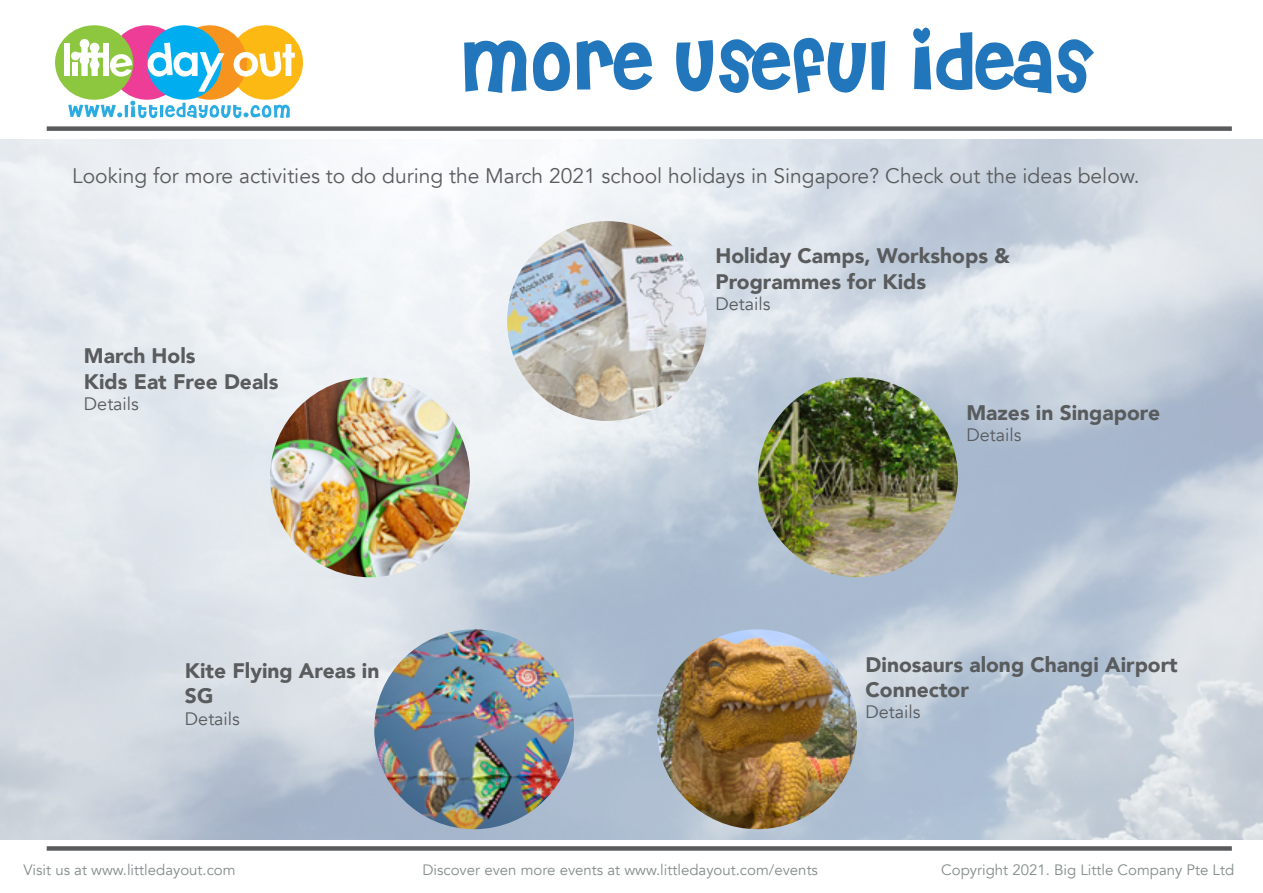
<style>
.page{position:relative;width:1263px;height:893px;background:#fff}
.page>*{position:absolute;margin:0;border:0;box-sizing:border-box;transform-origin:0 0}
.t1{font:72px "Cheri";color:#2276bc}
.t2{font:900 21px/25.2px "Avenir";color:#595b5d}
.t3{font:21px "Avenir";color:#595b5d}
.t4{font:18px "Avenir";color:#595b5d}
.t5{font:15px "Avenir";color:#848d8c}
</style>
<div class="page">
<div style="left:229px;top:25px;width:74px;height:75px;background:#fdb913;border-radius:50%"></div>
<div style="left:173px;top:25px;width:74px;height:75px;background:#f7941e;border-radius:50%"></div>
<div style="left:110px;top:25px;width:74px;height:75px;background:#ee3d96;border-radius:50%"></div>
<div style="left:55px;top:25px;width:78px;height:75px;background:#8dc63f;border-radius:50%"></div>
<div style="left:147px;top:25px;width:74px;height:75px;background:#00aeef;border-radius:50%"></div>
<div style="left:64px;top:44px;width:6px;height:32px;background:#fff"></div>
<svg style="left:71px;top:39px;width:32px;height:37px"></svg>
<div style="left:103px;top:44px;width:6px;height:32px;background:#fff"></div>
<svg style="left:110px;top:54px;width:22px;height:23px"></svg>
<svg style="left:147px;top:43px;width:78px;height:49px"></svg>
<svg style="left:234px;top:44px;width:61px;height:33px"></svg>
<svg style="left:68px;top:101px;width:222px;height:17px"></svg>
<div style="left:47px;top:126px;width:1185px;height:5px;background:#595b5d"></div>
<div style="left:47px;top:846px;width:1185px;height:5px;background:#595b5d"></div>
<img style="left:0;top:139px;width:1263px;height:700px">
<img style="left:507px;top:221px;width:200px;height:200px;border-radius:100px">
<img style="left:758px;top:377px;width:200px;height:200px;border-radius:100px">
<img style="left:270px;top:377px;width:200px;height:200px;border-radius:100px">
<img style="left:374px;top:629px;width:200px;height:200px;border-radius:100px">
<img style="left:657px;top:629px;width:200px;height:200px;border-radius:100px">
<h1 class="t1" style="left:456px;top:28px;width:631px">MORE USEFUL IDEAS</h1>
<p class="t3" style="left:72px;top:163px;width:1069px">Looking for more activities to do during the March 2021 school holidays in Singapore? Check out the ideas below.</p>
<p class="t2" style="left:84px;top:343px;width:196px">March Hols<br>Kids Eat Free Deals</p>
<p class="t4" style="left:84px;top:393px;width:56px">Details</p>
<p class="t2" style="left:185px;top:657px;width:196px">Kite Flying Areas in<br>SG</p>
<p class="t4" style="left:185px;top:708px;width:56px">Details</p>
<p class="t2" style="left:715px;top:243px;width:296px">Holiday Camps, Workshops &amp;<br>Programmes for Kids</p>
<p class="t4" style="left:715px;top:293px;width:56px">Details</p>
<p class="t2" style="left:966px;top:399px;width:195px">Mazes in Singapore</p>
<p class="t4" style="left:966px;top:424px;width:56px">Details</p>
<p class="t2" style="left:865px;top:651px;width:314px">Dinosaurs along Changi Airport<br>Connector</p>
<p class="t4" style="left:865px;top:701px;width:56px">Details</p>
<p class="t5" style="left:23px;top:861px;width:214px">Visit us at www.littledayout.com</p>
<p class="t5" style="left:422px;top:861px;width:397px">Discover even more events at www.littledayout.com/events</p>
<p class="t5" style="left:941px;top:861px;width:295px">Copyright 2021. Big Little Company Pte Ltd</p>
</div>
